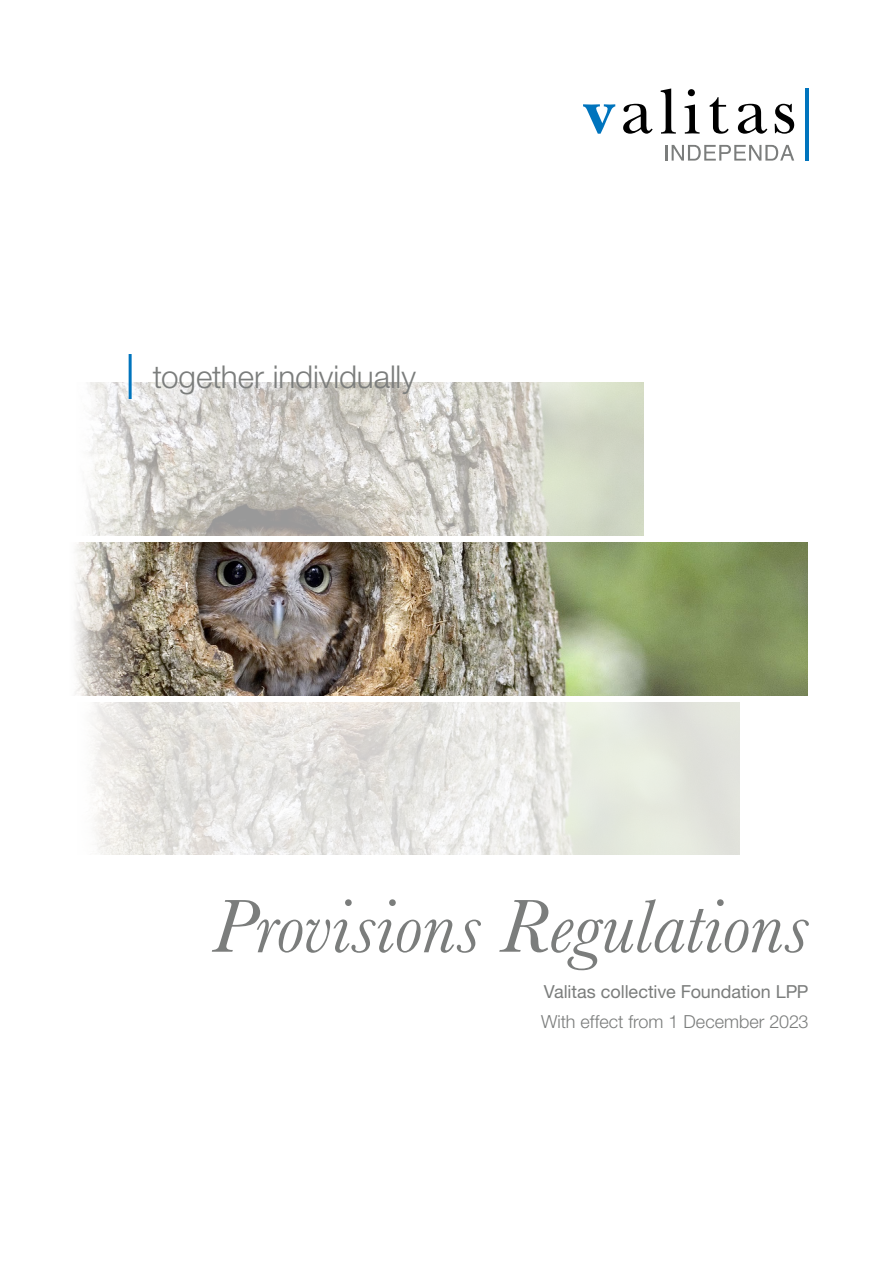
<style>
.page{position:relative;width:893px;height:1263px;background:#fff}
.page>*{position:absolute;margin:0;border:0;box-sizing:border-box;transform-origin:0 0}
.t1{font:italic 78px "Baskerville";color:#7b7d7c}
.t2{font:300 31.5px "Helvetica Neue LT Std";letter-spacing:-.005em;color:#7b7d7c}
.t3{font:18px "Helvetica Neue LT Std";letter-spacing:-.005em;color:#7b7d7c}
.t4{font:300 18px "Helvetica Neue LT Std";color:#7b7d7c}
</style>
<div class="page">
<hr style="left:806px;top:88px;width:3px;height:73px;background:#0074bd">
<svg style="left:583px;top:104px;width:32px;height:30px"></svg>
<svg style="left:623px;top:104px;width:30px;height:30px"></svg>
<svg style="left:661px;top:88px;width:15px;height:46px"></svg>
<svg style="left:684px;top:89px;width:16px;height:45px"></svg>
<svg style="left:710px;top:97px;width:19px;height:37px"></svg>
<svg style="left:738px;top:104px;width:29px;height:30px"></svg>
<svg style="left:775px;top:104px;width:19px;height:30px"></svg>
<svg style="left:666px;top:145px;width:128px;height:16px"></svg>
<svg style="left:87px;top:381px;width:557px;height:155px;background:#d5d4cc"></svg>
<img style="left:75px;top:542px;width:733px;height:154px">
<svg style="left:92px;top:702px;width:648px;height:153px;fill:#e8e9e2"></svg>
<hr style="left:129px;top:354px;width:3px;height:45px;background:#0074bd">
<h2 class="t2" style="left:153px;top:357px;width:265px">together individually</h2>
<h1 class="t1" style="left:212px;top:875px;width:598px">Provisions Regulations</h1>
<p class="t3" style="left:544px;top:981px;width:266px">Valitas collective Foundation LPP</p>
<p class="t4" style="left:541px;top:1011px;width:269px">With effect from 1 December 2023</p>
</div>
